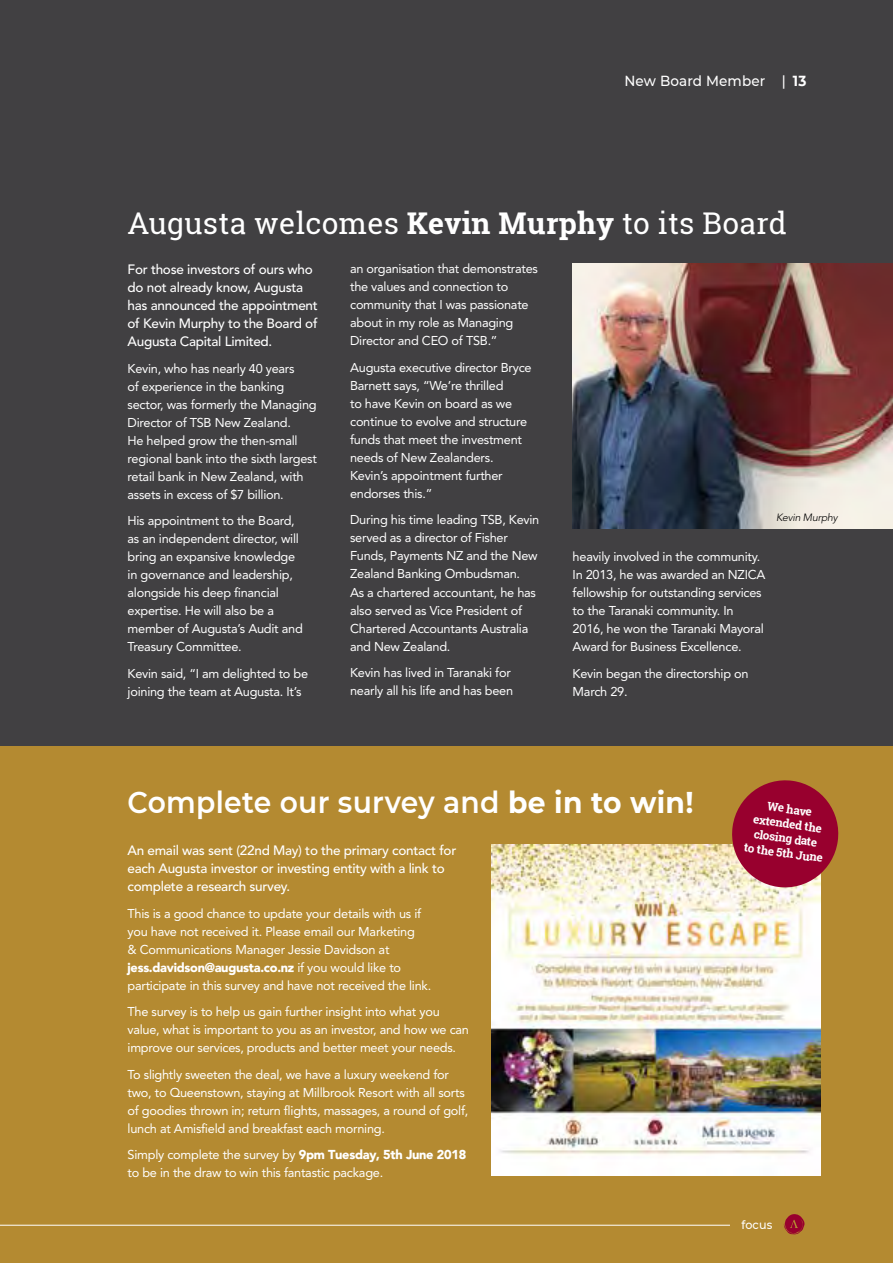
<style>
.page{position:relative;width:893px;height:1263px;background:#fff}
.page>*{position:absolute;margin:0;border:0;box-sizing:border-box;transform-origin:0 0}
.t1{font:30px "Roboto Slab";letter-spacing:.01em;color:#fff}
.t2{font:600 30px "Montserrat";letter-spacing:.01em;color:#fff;scale:.94 1}
.t3{font:500 14.55px "Montserrat";letter-spacing:.01em;color:#fff;scale:.93 1}
.t4{font:500 13.5px/18px "Avenir";letter-spacing:-.02em;color:#fff}
.t5{font:12.75px/18px "Avenir";letter-spacing:-.02em;color:#fff}
.t6{font:500 12px "Montserrat";letter-spacing:.01em;color:#fff;scale:.93 1}
.t7{font:700 11.7px/14.7px "Roboto Slab";color:#fff;text-align:center}
.t8{font:italic 300 10.5px "Avenir";letter-spacing:-.02em;color:#000}
.s1{font-weight:700}
.s2{font-weight:600}
</style>
<div class="page">
<div style="left:0;top:0;width:893px;height:752px;background:#414042"></div>
<div style="left:0;top:746px;width:893px;height:517px;background:#b48a31"></div>
<img style="left:573px;top:264px;width:320px;height:264px">
<img style="left:491px;top:845px;width:330px;height:330px">
<svg style="left:783px;top:1214px;width:22px;height:21px"></svg>
<hr style="left:0;top:1225px;width:730px;height:1px;background:#fff">
<svg style="left:728px;top:780px;width:111px;height:111px"></svg>
<p class="t3" style="left:624px;top:70px;width:197px">New Board Member | <span class="s1">13</span></p>
<h1 class="t1" style="left:128px;top:202px;width:661px">Augusta welcomes <span class="s1">Kevin Murphy</span> to its Board</h1>
<p class="t4" style="left:128px;top:261px;width:192px">For those investors of ours who do not already know, Augusta has announced the appointment of Kevin Murphy to the Board of<br>Augusta Capital Limited.</p>
<p class="t5" style="left:128px;top:359px;width:191px">Kevin, who has nearly 40 years<br>of experience in the banking sector, was formerly the Managing<br>Director of TSB New Zealand.<br>He helped grow the then-small regional bank into the sixth largest retail bank in New Zealand, with assets in excess of $7 billion.</p>
<p class="t5" style="left:128px;top:512px;width:177px">His appointment to the Board, as an independent director, will bring an expansive knowledge in governance and leadership, alongside his deep financial expertise. He will also be a member of Augusta’s Audit and<br>Treasury Committee.</p>
<p class="t5" style="left:128px;top:664px;width:182px">Kevin said, “I am delighted to be joining the team at Augusta. It’s</p>
<p class="t5" style="left:350px;top:260px;width:189px">an organisation that demonstrates the values and connection to community that I was passionate about in my role as Managing<br>Director and CEO of TSB.”</p>
<p class="t5" style="left:350px;top:358px;width:183px">Augusta executive director Bryce<br>Barnett says, “We’re thrilled<br>to have Kevin on board as we continue to evolve and structure funds that meet the investment needs of New Zealanders.<br>Kevin’s appointment further endorses this.”</p>
<p class="t5" style="left:350px;top:511px;width:191px">During his time leading TSB, Kevin served as a director of Fisher<br>Funds, Payments NZ and the New<br>Zealand Banking Ombudsman.<br>As a chartered accountant, he has also served as Vice President of<br>Chartered Accountants Australia and New Zealand.</p>
<p class="t5" style="left:350px;top:664px;width:165px">Kevin has lived in Taranaki for nearly all his life and has been</p>
<p class="t5" style="left:573px;top:548px;width:194px">heavily involved in the community.<br>In 2013, he was awarded an NZICA fellowship for outstanding services to the Taranaki community. In 2016, he won the Taranaki Mayoral Award for Business Excellence.</p>
<p class="t5" style="left:573px;top:664px;width:177px">Kevin began the directorship on<br>March 29.</p>
<p class="t8" style="left:776px;top:511px;width:63px">Kevin Murphy</p>
<h1 class="t2" style="left:128px;top:781px;width:604px">Complete our survey and <span class="s1">be in to win!</span></h1>
<p class="t4" style="left:128px;top:842px;width:330px">An email was sent (22nd May) to the primary contact for each Augusta investor or investing entity with a link to complete a research survey.</p>
<p class="t5" style="left:128px;top:904px;width:305px">This is a good chance to update your details with us if you have not received it. Please email our Marketing<br>&amp; Communications Manager Jessie Davidson at <span class="s2">jess.davidson@augusta.co.nz</span> if you would like to participate in this survey and have not received the link.</p>
<p class="t5" style="left:128px;top:1003px;width:343px">The survey is to help us gain further insight into what you value, what is important to you as an investor, and how we can improve our services, products and better meet your needs.</p>
<p class="t5" style="left:128px;top:1065px;width:342px">To slightly sweeten the deal, we have a luxury weekend for two, to Queenstown, staying at Millbrook Resort with all sorts of goodies thrown in; return flights, massages, a round of golf, lunch at Amisfield and breakfast each morning.</p>
<p class="t5" style="left:128px;top:1146px;width:340px">Simply complete the survey by <span class="s2">9pm Tuesday, 5th June 2018 </span>to be in the draw to win this fantastic package.</p>
<p class="t7" style="left:751px;top:796px;width:81px;rotate:8deg">We have extended the closing date<br>to the 5th June</p>
<p class="t6" style="left:741px;top:1216px;width:35px">focus</p>
</div>
